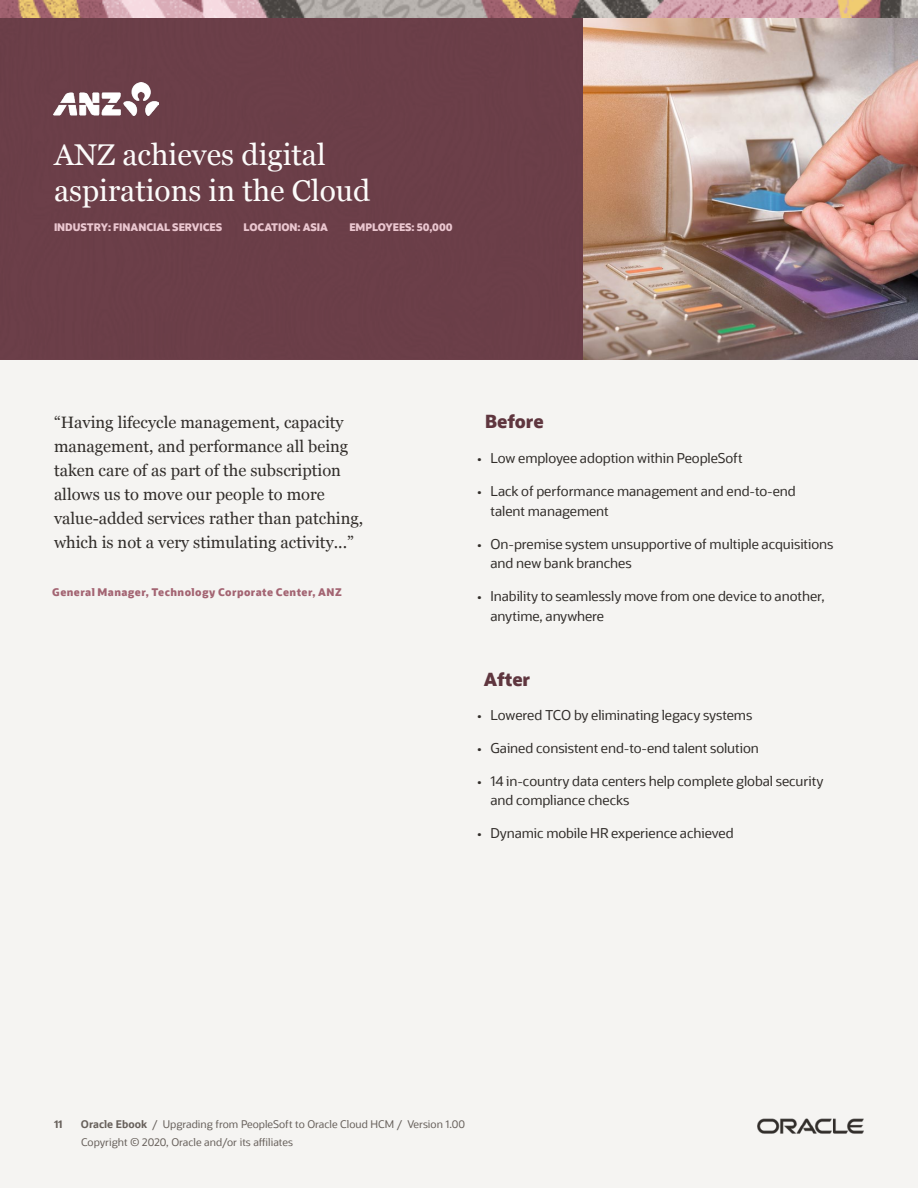
<style>
.page{position:relative;width:918px;height:1188px;background:#fff}
.page>*{position:absolute;margin:0;border:0;box-sizing:border-box;transform-origin:0 0}
.Heading_3{font:30px/36px "Georgia";color:#fcfbfa}
.Body_Bullet_1{font:800 18px "Oracle Sans";letter-spacing:-.005em;color:#5f363f}
.t1{font:16.5px/24px "Georgia";color:#312d2a}
.t2{font:13.5px/19.5px "Oracle Sans";letter-spacing:-.005em;color:#312d2a}
.t3{font:10.5px/18.6px "Oracle Sans";color:#67605b}
.Subhead_2{font:10.5px "Oracle Sans VF";letter-spacing:-.005em;color:#eac6cf}
.Quote-author{font:800 10.5px "Oracle Sans";letter-spacing:.045em;color:#a36472}
.t4{font:700 10.5px "Oracle Sans";color:#67605b}
.s1{font-weight:700}
</style>
<div class="page">
<div style="left:0;top:0;width:918px;height:1187px;background:#f5f4f2"></div>
<img style="left:757px;top:1118px;width:107px;height:16px">
<img style="left:0;top:18px;width:918px;height:342px">
<img style="left:54px;top:82px;width:104px;height:34px">
<img style="left:0;top:0;width:918px;height:18px">
<p class="Heading_3" style="left:54px;top:136px;width:318px">ANZ achieves digital aspirations in the Cloud</p>
<p class="Subhead_2" style="left:54px;top:221px;width:170px">INDUSTRY: FINANCIAL SERVICES</p>
<p class="Subhead_2" style="left:243px;top:221px;width:86px">LOCATION: ASIA</p>
<p class="Subhead_2" style="left:349px;top:221px;width:105px">EMPLOYEES: 50,000</p>
<p class="t1" style="left:54px;top:410px;width:311px">“Having lifecycle management, capacity management, and performance all being taken care of as part of the subscription allows us to move our people to more value-added services rather than patching, which is not a very stimulating activity...”</p>
<p class="Quote-author" style="left:52px;top:585px;width:291px">General Manager, Technology Corporate Center, ANZ</p>
<p class="Body_Bullet_1" style="left:485px;top:409px;width:60px">Before</p>
<p class="t2" style="left:477px;top:449px;width:267px">• Low employee adoption within PeopleSoft</p>
<p class="t2" style="left:490px;top:482px;width:307px;text-indent:-14px">• Lack of performance management and end-to-end talent management</p>
<p class="t2" style="left:490px;top:534px;width:345px;text-indent:-14px">• On-premise system unsupportive of multiple acquisitions and new bank branches</p>
<p class="t2" style="left:490px;top:587px;width:336px;text-indent:-14px">• Inability to seamlessly move from one device to another, anytime, anywhere</p>
<p class="Body_Bullet_1" style="left:484px;top:667px;width:48px">After</p>
<p class="t2" style="left:477px;top:705px;width:277px">• Lowered TCO by eliminating legacy systems</p>
<p class="t2" style="left:477px;top:738px;width:283px">• Gained consistent end-to-end talent solution</p>
<p class="t2" style="left:490px;top:771px;width:335px;text-indent:-14px">• 14 in-country data centers help complete global security and compliance checks</p>
<p class="t2" style="left:477px;top:824px;width:258px">• Dynamic mobile HR experience achieved</p>
<p class="t4" style="left:54px;top:1117px;width:10px">11</p>
<p class="t3" style="left:81px;top:1115px;width:386px"><span class="s1">Oracle Ebook</span> / Upgrading from PeopleSoft to Oracle Cloud HCM / Version 1.00<br>Copyright © 2020, Oracle and/or its affiliates</p>
</div>
